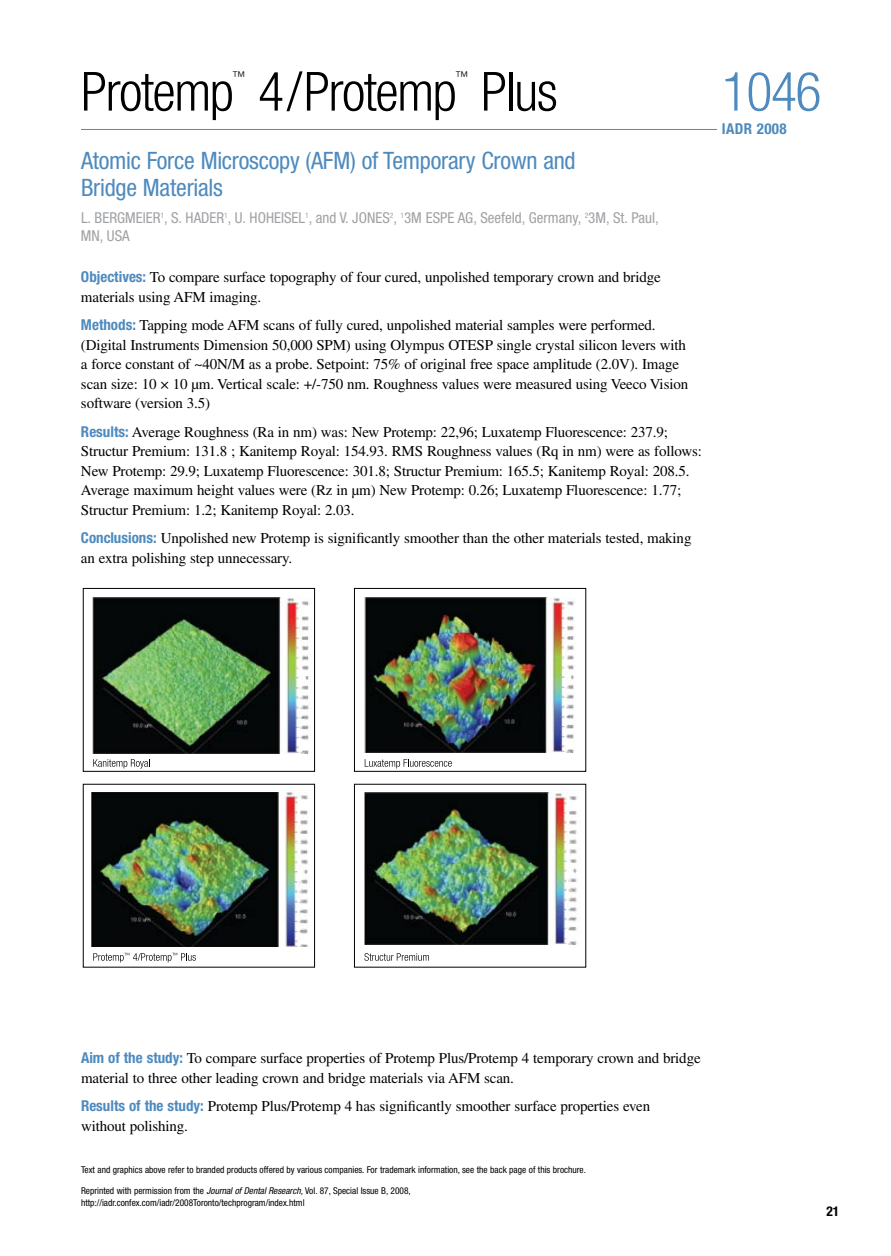
<style>
.page{position:relative;width:891px;height:1256px;background:#fff}
.page>*{position:absolute;margin:0;border:0;box-sizing:border-box;transform-origin:0 0}
.t1{font:300 condensed 54px "Helvetica Neue LT Std";letter-spacing:-.025em;color:#000}
.t2{font:300 condensed 54px "Helvetica Neue LT Std";color:#4e8abe}
.t3{font:condensed 24px/27px "Helvetica Neue LT Std";letter-spacing:-.01em;color:#4e8abe}
.t4{font:15px/19.5px "Times LT Std";letter-spacing:-.01em;color:#000}
.t5{font:condensed 15px/18px "Helvetica Neue LT Std";color:#9fa1a4}
.t6{font:700 condensed 15px "Helvetica Neue LT Std";letter-spacing:.025em;color:#4e8abe}
.t7{font:700 condensed 13.5px "Helvetica Neue LT Std";color:#000}
.t8{font:300 condensed 13.5px "Helvetica Neue LT Std";color:#000}
.t9{font:condensed 9.3px/12px "Helvetica Neue LT Std";color:#000}
.s1{font-family:"Helvetica Neue LT Std";font-weight:700;font-stretch:condensed;color:#4e8abe}
.s2{font-style:italic}
</style>
<div class="page">
<hr style="left:81px;top:129px;width:636px;height:1px;background:#4e8abe">
<img style="left:92px;top:792px;width:224px;height:154px">
<img style="left:364px;top:597px;width:223px;height:155px">
<img style="left:93px;top:597px;width:216px;height:156px">
<img style="left:364px;top:792px;width:213px;height:152px">
<svg style="left:93px;top:759px;width:57px;height:9px"></svg>
<svg style="left:365px;top:759px;width:87px;height:9px"></svg>
<svg style="left:93px;top:952px;width:103px;height:10px"></svg>
<svg style="left:364px;top:953px;width:65px;height:7px"></svg>
<div style="left:83px;top:588px;width:232px;height:183px;border:1px solid #000"></div>
<div style="left:354px;top:588px;width:232px;height:183px;border:1px solid #000"></div>
<h1 class="t1" style="left:81px;top:61px;width:478px">Protemp 4/Protemp Plus</h1>
<p class="t8" style="left:233px;top:69px;width:15px">™</p>
<p class="t8" style="left:455px;top:69px;width:15px">™</p>
<h2 class="t3" style="left:81px;top:147px;width:496px">Atomic Force Microscopy (AFM) of Temporary Crown and<br>Bridge Materials</h2>
<p class="t5" style="left:81px;top:209px;width:579px">L. BERGMEIER<sup>1</sup>, S. HADER<sup>1</sup>, U. HOHEISEL<sup>1</sup>, and V. JONES<sup>2</sup>, <sup>1</sup>3M ESPE AG, Seefeld, Germany, <sup>2</sup>3M, St. Paul,<br>MN, USA</p>
<p class="t4" style="left:81px;top:267px;width:581px"><span class="s1">Objectives:</span> To compare surface topography of four cured, unpolished temporary crown and bridge materials using AFM imaging.</p>
<p class="t4" style="left:81px;top:315px;width:609px"><span class="s1">Methods:</span> Tapping mode AFM scans of fully cured, unpolished material samples were performed. (Digital Instruments Dimension 50,000 SPM) using Olympus OTESP single crystal silicon levers with a force constant of ~40N/M as a probe. Setpoint: 75% of original free space amplitude (2.0V). Image scan size: 10 × 10 μm. Vertical scale: +/-750 nm. Roughness values were measured using Veeco Vision software (version 3.5)</p>
<p class="t4" style="left:81px;top:422px;width:623px"><span class="s1">Results:</span> Average Roughness (Ra in nm) was: New Protemp: 22,96; Luxatemp Fluorescence: 237.9; Structur Premium: 131.8 ; Kanitemp Royal: 154.93. RMS Roughness values (Rq in nm) were as follows:<br>New Protemp: 29.9; Luxatemp Fluorescence: 301.8; Structur Premium: 165.5; Kanitemp Royal: 208.5.<br>Average maximum height values were (Rz in μm) New Protemp: 0.26; Luxatemp Fluorescence: 1.77; Structur Premium: 1.2; Kanitemp Royal: 2.03.</p>
<p class="t4" style="left:81px;top:528px;width:612px"><span class="s1">Conclusions:</span> Unpolished new Protemp is significantly smoother than the other materials tested, making an extra polishing step unnecessary.</p>
<h1 class="t2" style="left:722px;top:61px;width:101px">1046</h1>
<p class="t6" style="left:722px;top:119px;width:66px">IADR 2008</p>
<p class="t4" style="left:81px;top:1048px;width:621px"><span class="s1">Aim of the study:</span> To compare surface properties of Protemp Plus/Protemp 4 temporary crown and bridge material to three other leading crown and bridge materials via AFM scan.</p>
<p class="t4" style="left:81px;top:1096px;width:571px"><span class="s1">Results of the study:</span> Protemp Plus/Protemp 4 has significantly smoother surface properties even without polishing.</p>
<p class="t9" style="left:81px;top:1164px;width:505px">Text and graphics above refer to branded products offered by various companies. For trademark information, see the back page of this brochure.</p>
<p class="t9" style="left:81px;top:1185px;width:331px">Reprinted with permission from the <span class="s2">Journal of Dental Research,</span> Vol. 87, Special Issue B, 2008, http://iadr.confex.com/iadr/2008Toronto/techprogram/index.html</p>
<p class="t7" style="left:826px;top:1203px;width:14px">21</p>
</div>
